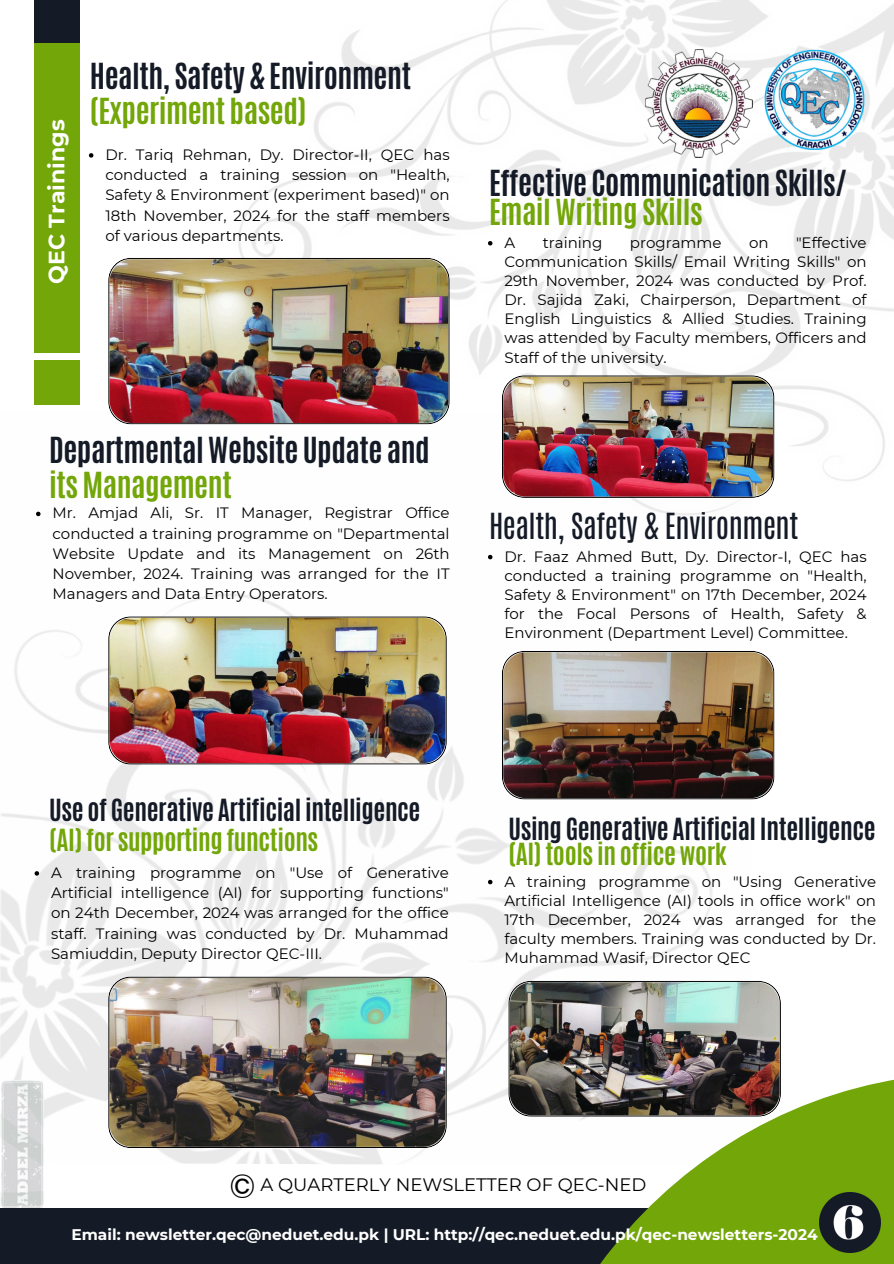
<style>
.page{position:relative;width:894px;height:1264px;background:#fff}
.page>*{position:absolute;margin:0;border:0;box-sizing:border-box;transform-origin:0 0}
.t1{font:32.85px "DM Sans";color:#000}
.t2{font:700 30px/34.8px "Antonio";letter-spacing:-.015em;color:#141a26}
.t3{font:30px "Antonio";letter-spacing:-.015em;color:#141a26}
.t4{font:700 25.5px/24.8px "Antonio";letter-spacing:-.015em;color:#141a26}
.t5{font:700 22.2px "Montserrat";color:#fff}
.t6{font:18px "Montserrat";color:#000}
.t7{font:700 15.45px "Montserrat";color:#fff}
.t8{font:15px/19.2px "Montserrat";color:#000;text-align:justify}
.s1{color:#73a608}
</style>
<div class="page">
<div style="left:0;top:1207px;width:754px;height:56px;background:#141a26"></div>
<img style="left:238px;top:0;width:655px;height:682px">
<img style="left:0;top:412px;width:752px;height:752px">
<img style="left:508px;top:980px;width:272px;height:92px">
<svg style="left:506px;top:1072px;width:387px;height:191px"></svg>
<img style="left:645px;top:49px;width:107px;height:108px">
<img style="left:757px;top:43px;width:113px;height:115px">
<div style="left:34px;top:0;width:45px;height:353px;background:#73a608"></div>
<div style="left:35px;top:361px;width:45px;height:44px;background:#73a608"></div>
<div style="left:34px;top:0;width:45px;height:43px;background:#141a26"></div>
<img style="left:108px;top:258px;width:341px;height:166px">
<img style="left:108px;top:616px;width:338px;height:148px">
<img style="left:502px;top:375px;width:272px;height:123px">
<img style="left:502px;top:651px;width:272px;height:148px">
<img style="left:108px;top:976px;width:338px;height:171px">
<img style="left:819px;top:1192px;width:61px;height:60px">
<img style="left:1px;top:1080px;width:43px;height:126px">
<svg style="left:89px;top:153px;width:4px;height:5px"></svg>
<svg style="left:488px;top:241px;width:4px;height:4px"></svg>
<svg style="left:36px;top:511px;width:5px;height:5px"></svg>
<svg style="left:488px;top:879px;width:4px;height:5px"></svg>
<svg style="left:488px;top:555px;width:4px;height:4px"></svg>
<svg style="left:35px;top:871px;width:4px;height:4px"></svg>
<h2 class="t5" style="left:43px;top:283px;width:165px;rotate:-90deg">QEC Trainings</h2>
<h1 class="t2" style="left:90px;top:59px;width:322px">Health, Safety &amp; Environment <span class="s1">(Experiment based)</span></h1>
<p class="t8" style="left:105px;top:144px;width:345px;line-height:20.2px">Dr. Tariq Rehman, Dy. Director-II, QEC has conducted a training session on "Health, Safety &amp; Environment (experiment based)" on 18th November, 2024 for the staff members of various departments.</p>
<p class="t2" style="left:49px;top:432px;width:382px">Departmental Website Update and <span class="s1">its Management</span></p>
<p class="t8" style="left:52px;top:503px;width:398px;line-height:20.2px">Mr. Amjad Ali, Sr. IT Manager, Registrar Office conducted a training programme on "Departmental Website Update and its Management on 26th November, 2024. Training was arranged for the IT Managers and Data Entry Operators.</p>
<p class="t2" style="left:489px;top:169px;width:360px;line-height:29.2px">Effective Communication Skills/<br><span class="s1">Email Writing Skills</span></p>
<p class="t8" style="left:504px;top:233px;width:363px;text-indent:291px">"Effective Communication Skills/ Email Writing Skills" on 29th November, 2024 was conducted by Prof.<br>Dr. Sajida Zaki, Chairperson, Department of English Linguistics &amp; Allied Studies. Training was attended by Faculty members, Officers and Staff of the university.</p>
<p class="t8" style="left:504px;top:233px;width:12px">A</p>
<p class="t8" style="left:542px;top:233px;width:61px">training</p>
<p class="t8" style="left:629px;top:233px;width:93px">programme</p>
<p class="t8" style="left:748px;top:233px;width:21px">on</p>
<p class="t3" style="left:489px;top:505px;width:311px">Health, Safety &amp; Environment</p>
<p class="t8" style="left:504px;top:546px;width:363px">Dr. Faaz Ahmed Butt, Dy. Director-I, QEC has conducted a training programme on "Health, Safety &amp; Environment" on 17th December, 2024 for the Focal Persons of Health, Safety &amp; Environment (Department Level) Committee.</p>
<h1 class="t4" style="left:49px;top:795px;width:373px;line-height:30.3px">Use of Generative Artificial intelligence <span class="s1">(AI) for supporting functions</span></h1>
<p class="t8" style="left:51px;top:862px;width:399px;line-height:20.2px">A training programme on "Use of Generative Artificial intelligence (AI) for supporting functions" on 24th December, 2024 was arranged for the office staff. Training was conducted by Dr. Muhammad Samiuddin, Deputy Director QEC-III.</p>
<h1 class="t4" style="left:508px;top:816px;width:368px">Using Generative Artificial Intelligence <span class="s1">(AI) tools in office work</span></h1>
<p class="t8" style="left:504px;top:871px;width:373px">A training programme on "Using Generative Artificial Intelligence (AI) tools in office work" on 17th December, 2024 was arranged for the faculty members. Training was conducted by Dr.<br>Muhammad Wasif, Director QEC</p>
<p class="t1" style="left:229px;top:1165px;width:28px">©</p>
<p class="t6" style="left:260px;top:1173px;width:387px">A QUARTERLY NEWSLETTER OF QEC-NED</p>
<h4 class="t7" style="left:71px;top:1224px;width:747px">Email: newsletter.qec@neduet.edu.pk | URL: http://qec.neduet.edu.pk/qec-newsletters-2024</h4>
</div>
